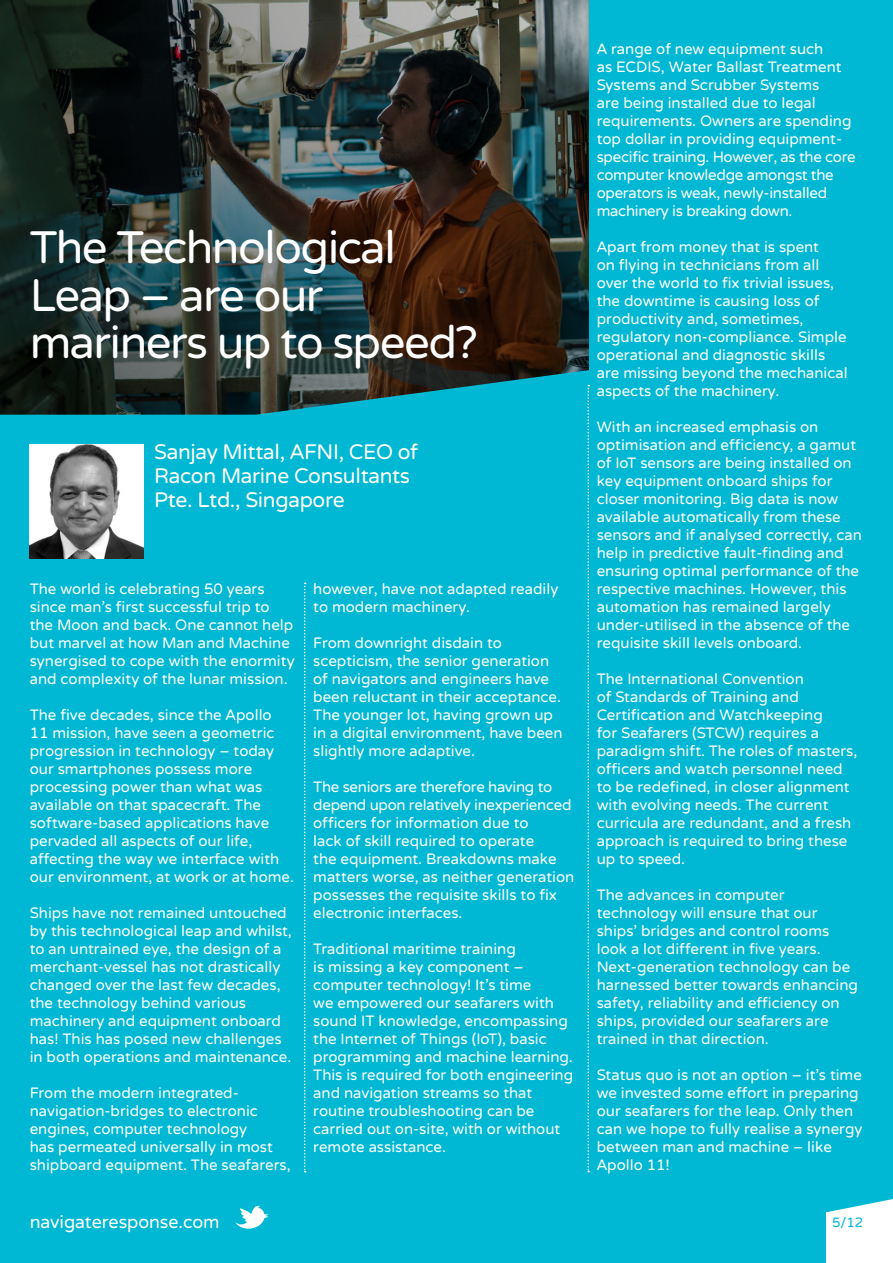
<style>
.page{position:relative;width:893px;height:1263px;background:#00b8d3}
.page>*{position:absolute;margin:0;border:0;box-sizing:border-box;transform-origin:0 0}
.t1{font:45.45px/47.4px "Varela Round";letter-spacing:-.035em;color:#fff}
.t2{font:21px/24px "Varela Round";letter-spacing:-.015em;color:#fff}
.t3{font:17.85px "Varela Round";letter-spacing:-.005em;color:#fff}
.t4{font:15px/18px "Varela Round";color:#fff}
.t5{font:13.5px "Varela Round";color:#00b8d3}
</style>
<div class="page">
<svg style="left:826px;top:1199px;width:67px;height:64px;background:#e4f7fa"></svg>
<svg style="left:304px;top:583px;width:2px;height:589px"></svg>
<svg style="left:587px;top:416px;width:2px;height:756px"></svg>
<svg style="left:235px;top:1205px;width:33px;height:24px"></svg>
<img style="left:30px;top:444px;width:113px;height:114px">
<img style="left:0;top:0;width:589px;height:415px">
<h1 class="t1" style="left:30px;top:225px;width:450px">The Technological<br>Leap – are our mariners up to speed?</h1>
<h2 class="t2" style="left:154px;top:440px;width:266px">Sanjay Mittal, AFNI, CEO of<br>Racon Marine Consultants<br>Pte. Ltd., Singapore</h2>
<p class="t4" style="left:30px;top:580px;width:266px">The world is celebrating 50 years since man’s first successful trip to the Moon and back. One cannot help but marvel at how Man and Machine synergised to cope with the enormity and complexity of the lunar mission.</p>
<p class="t4" style="left:30px;top:706px;width:266px">The five decades, since the Apollo 11 mission, have seen a geometric progression in technology – today our smartphones possess more processing power than what was available on that spacecraft. The software-based applications have pervaded all aspects of our life, affecting the way we interface with our environment, at work or at home.</p>
<p class="t4" style="left:30px;top:904px;width:264px">Ships have not remained untouched by this technological leap and whilst, to an untrained eye, the design of a merchant-vessel has not drastically changed over the last few decades, the technology behind various machinery and equipment onboard has! This has posed new challenges in both operations and maintenance.</p>
<p class="t4" style="left:30px;top:1084px;width:262px">From the modern integrated&shy;navigation-bridges to electronic engines, computer technology<br>has permeated universally in most shipboard equipment. The seafarers,</p>
<p class="t3" style="left:30px;top:1212px;width:191px">navigateresponse.com</p>
<p class="t4" style="left:313px;top:580px;width:247px">however, have not adapted readily to modern machinery.</p>
<p class="t4" style="left:313px;top:634px;width:251px">From downright disdain to scepticism, the senior generation of navigators and engineers have been reluctant in their acceptance.<br>The younger lot, having grown up in a digital environment, have been slightly more adaptive.</p>
<p class="t4" style="left:313px;top:778px;width:263px">The seniors are therefore having to depend upon relatively inexperienced officers for information due to<br>lack of skill required to operate<br>the equipment. Breakdowns make matters worse, as neither generation possesses the requisite skills to fix electronic interfaces.</p>
<p class="t4" style="left:313px;top:940px;width:261px">Traditional maritime training<br>is missing a key component – computer technology! It’s time<br>we empowered our seafarers with sound IT knowledge, encompassing the Internet of Things (IoT), basic programming and machine learning.<br>This is required for both engineering and navigation streams so that routine troubleshooting can be carried out on-site, with or without remote assistance.</p>
<p class="t4" style="left:597px;top:40px;width:261px">A range of new equipment such<br>as ECDIS, Water Ballast Treatment Systems and Scrubber Systems<br>are being installed due to legal requirements. Owners are spending top dollar in providing equipment&shy;specific training. However, as the core computer knowledge amongst the operators is weak, newly-installed machinery is breaking down.</p>
<p class="t4" style="left:597px;top:238px;width:253px">Apart from money that is spent<br>on flying in technicians from all over the world to fix trivial issues, the downtime is causing loss of productivity and, sometimes, regulatory non-compliance. Simple operational and diagnostic skills are missing beyond the mechanical aspects of the machinery.</p>
<p class="t4" style="left:597px;top:418px;width:267px">With an increased emphasis on optimisation and efficiency, a gamut of IoT sensors are being installed on key equipment onboard ships for closer monitoring. Big data is now available automatically from these sensors and if analysed correctly, can help in predictive fault-finding and ensuring optimal performance of the respective machines. However, this automation has remained largely under-utilised in the absence of the requisite skill levels onboard.</p>
<p class="t4" style="left:597px;top:670px;width:262px">The International Convention<br>of Standards of Training and<br>Certification and Watchkeeping<br>for Seafarers (STCW) requires a paradigm shift. The roles of masters, officers and watch personnel need to be redefined, in closer alignment with evolving needs. The current curricula are redundant, and a fresh approach is required to bring these up to speed.</p>
<p class="t4" style="left:597px;top:886px;width:263px">The advances in computer technology will ensure that our ships’ bridges and control rooms look a lot different in five years.<br>Next-generation technology can be harnessed better towards enhancing safety, reliability and efficiency on ships, provided our seafarers are trained in that direction.</p>
<p class="t4" style="left:597px;top:1066px;width:267px">Status quo is not an option – it’s time we invested some effort in preparing our seafarers for the leap. Only then can we hope to fully realise a synergy between man and machine – like<br>Apollo 11!</p>
<p class="t5" style="left:832px;top:1215px;width:33px">5/12</p>
</div>
